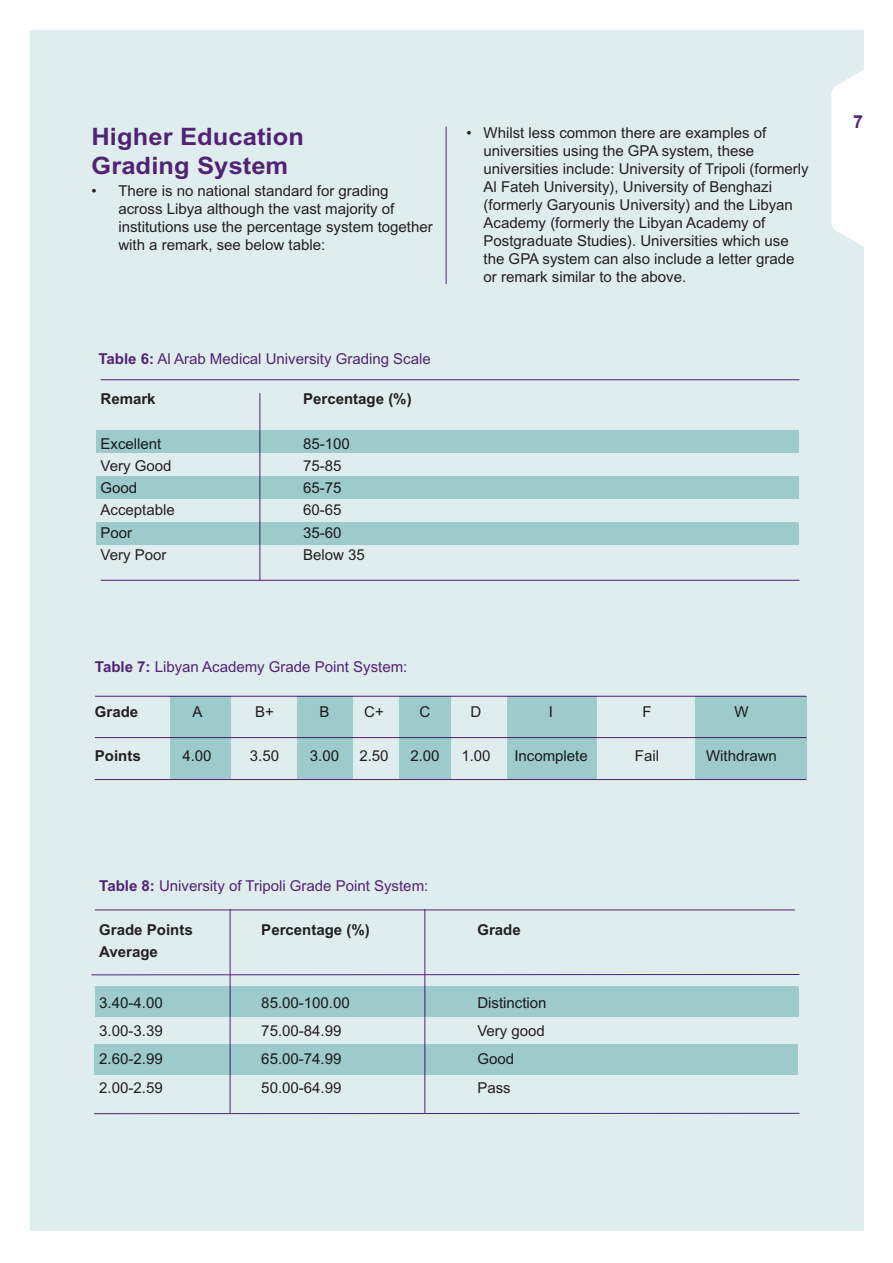
<style>
.page{position:relative;width:893px;height:1263px;background:#fff}
.page>*{position:absolute;margin:0;border:0;box-sizing:border-box;transform-origin:0 0}
.Bullit_points{font:700 24px/28.8px "Arial MT Std";letter-spacing:.005em;color:#512375;scale:1.06 1}
.t1{font:700 18px "Arial";color:#512375}
.Bullit_points-2{font:15px/18px "Arial MT Std";color:#231f20}
.Bullit_points-3{font:15px "Arial MT Std";color:#512375}
.Bullit_points-4{font:700 15px "Arial MT Std";color:#231f20}
.s1{font-weight:700}
</style>
<div class="page">
<div style="left:30px;top:30px;width:833px;height:1201px;background:#dfedee"></div>
<svg style="left:831px;top:30px;width:33px;height:267px"></svg>
<hr style="left:260px;top:393px;width:1px;height:187px;background:#512375">
<hr style="left:101px;top:580px;width:698px;height:1px;background:#512375">
<hr style="left:101px;top:379px;width:698px;height:1px;background:#512375">
<hr style="left:95px;top:696px;width:711px;height:1px;background:#512375">
<hr style="left:95px;top:737px;width:711px;height:1px;background:#512375">
<hr style="left:91px;top:974px;width:708px;height:1px;background:#512375">
<hr style="left:95px;top:909px;width:700px;height:1px;background:#512375">
<hr style="left:94px;top:1113px;width:705px;height:1px;background:#512375">
<hr style="left:230px;top:909px;width:1px;height:204px;background:#512375">
<hr style="left:424px;top:909px;width:1px;height:204px;background:#512375">
<hr style="left:446px;top:126px;width:1px;height:158px;background:#512375">
<div style="left:96px;top:430px;width:703px;height:23px;background:#9dcacb"></div>
<div style="left:96px;top:476px;width:703px;height:23px;background:#9dcacb"></div>
<div style="left:96px;top:522px;width:703px;height:23px;background:#9dcacb"></div>
<div style="left:170px;top:696px;width:60px;height:83px;background:#9dcacb"></div>
<div style="left:297px;top:696px;width:55px;height:83px;background:#9dcacb"></div>
<div style="left:400px;top:696px;width:51px;height:83px;background:#9dcacb"></div>
<div style="left:508px;top:696px;width:89px;height:83px;background:#9dcacb"></div>
<div style="left:695px;top:696px;width:111px;height:83px;background:#9dcacb"></div>
<div style="left:96px;top:986px;width:703px;height:31px;background:#9dcacb"></div>
<div style="left:94px;top:1044px;width:704px;height:31px;background:#9dcacb"></div>
<hr style="left:95px;top:779px;width:711px;height:1px;background:#512375">
<p class="Bullit_points" style="left:91px;top:122px;width:202px">Higher Education<br>Grading System</p>
<p class="Bullit_points-2" style="left:118px;top:182px;width:316px;text-indent:-27px">• There is no national standard for grading across Libya although the vast majority of institutions use the percentage system together with a remark, see below table:</p>
<p class="Bullit_points-3" style="left:98px;top:350px;width:334px"><span class="s1">Table 6:</span> Al Arab Medical University Grading Scale</p>
<p class="Bullit_points-4" style="left:101px;top:390px;width:57px">Remark</p>
<p class="Bullit_points-2" style="left:101px;top:434px;width:62px">Excellent</p>
<p class="Bullit_points-2" style="left:101px;top:456px;width:72px">Very Good</p>
<p class="Bullit_points-2" style="left:101px;top:479px;width:38px">Good</p>
<p class="Bullit_points-2" style="left:101px;top:501px;width:76px">Acceptable</p>
<p class="Bullit_points-2" style="left:101px;top:523px;width:33px">Poor</p>
<p class="Bullit_points-2" style="left:101px;top:545px;width:67px">Very Poor</p>
<p class="Bullit_points-4" style="left:303px;top:390px;width:110px">Percentage (%)</p>
<p class="Bullit_points-2" style="left:303px;top:434px;width:48px">85-100</p>
<p class="Bullit_points-2" style="left:303px;top:456px;width:40px">75-85</p>
<p class="Bullit_points-2" style="left:303px;top:479px;width:40px">65-75</p>
<p class="Bullit_points-2" style="left:303px;top:501px;width:40px">60-65</p>
<p class="Bullit_points-2" style="left:303px;top:523px;width:40px">35-60</p>
<p class="Bullit_points-2" style="left:303px;top:545px;width:63px">Below 35</p>
<p class="Bullit_points-2" style="left:484px;top:124px;width:327px;text-indent:-17px">• Whilst less common there are examples of universities using the GPA system, these universities include: University of Tripoli (formerly Al Fateh University), University of Benghazi (formerly Garyounis University) and the Libyan Academy (formerly the Libyan Academy of Postgraduate Studies). Universities which use the GPA system can also include a letter grade or remark similar to the above.</p>
<p class="Bullit_points-3" style="left:95px;top:658px;width:314px"><span class="s1">Table 7:</span> Libyan Academy Grade Point System:</p>
<p class="Bullit_points-4" style="left:95px;top:703px;width:45px">Grade</p>
<p class="Bullit_points-2" style="left:192px;top:702px;width:12px">A</p>
<p class="Bullit_points-2" style="left:255px;top:702px;width:20px">B+</p>
<p class="Bullit_points-2" style="left:319px;top:702px;width:12px">B</p>
<p class="Bullit_points-2" style="left:364px;top:702px;width:21px">C+</p>
<p class="Bullit_points-2" style="left:420px;top:702px;width:12px">C</p>
<p class="Bullit_points-2" style="left:471px;top:702px;width:12px">D</p>
<p class="Bullit_points-2" style="left:549px;top:702px;width:6px">I</p>
<p class="Bullit_points-2" style="left:642px;top:702px;width:11px">F</p>
<p class="Bullit_points-2" style="left:734px;top:702px;width:16px">W</p>
<p class="Bullit_points-4" style="left:95px;top:747px;width:47px">Points</p>
<p class="Bullit_points-2" style="left:182px;top:747px;width:31px">4.00</p>
<p class="Bullit_points-2" style="left:250px;top:747px;width:31px">3.50</p>
<p class="Bullit_points-2" style="left:310px;top:747px;width:31px">3.00</p>
<p class="Bullit_points-2" style="left:359px;top:747px;width:31px">2.50</p>
<p class="Bullit_points-2" style="left:410px;top:747px;width:31px">2.00</p>
<p class="Bullit_points-2" style="left:461px;top:747px;width:31px">1.00</p>
<p class="Bullit_points-2" style="left:514px;top:747px;width:75px">Incomplete</p>
<p class="Bullit_points-2" style="left:635px;top:747px;width:26px">Fail</p>
<p class="Bullit_points-2" style="left:706px;top:747px;width:72px">Withdrawn</p>
<p class="t1" style="left:853px;top:110px;width:12px">7</p>
<p class="Bullit_points-3" style="left:99px;top:877px;width:330px"><span class="s1">Table 8:</span> University of Tripoli Grade Point System:</p>
<p class="Bullit_points-4" style="left:99px;top:921px;width:95px">Grade Points</p>
<p class="Bullit_points-4" style="left:261px;top:921px;width:110px">Percentage (%)</p>
<p class="Bullit_points-4" style="left:477px;top:921px;width:45px">Grade</p>
<p class="Bullit_points-4" style="left:99px;top:943px;width:60px">Average</p>
<p class="Bullit_points-2" style="left:99px;top:994px;width:65px">3.40-4.00</p>
<p class="Bullit_points-2" style="left:261px;top:994px;width:90px">85.00-100.00</p>
<p class="Bullit_points-2" style="left:477px;top:994px;width:71px">Distinction</p>
<p class="Bullit_points-2" style="left:99px;top:1022px;width:65px">3.00-3.39</p>
<p class="Bullit_points-2" style="left:261px;top:1022px;width:82px">75.00-84.99</p>
<p class="Bullit_points-2" style="left:477px;top:1022px;width:69px">Very good</p>
<p class="Bullit_points-2" style="left:99px;top:1050px;width:65px">2.60-2.99</p>
<p class="Bullit_points-2" style="left:261px;top:1050px;width:82px">65.00-74.99</p>
<p class="Bullit_points-2" style="left:477px;top:1050px;width:38px">Good</p>
<p class="Bullit_points-2" style="left:99px;top:1078px;width:65px">2.00-2.59</p>
<p class="Bullit_points-2" style="left:261px;top:1078px;width:82px">50.00-64.99</p>
<p class="Bullit_points-2" style="left:477px;top:1078px;width:35px">Pass</p>
</div>
